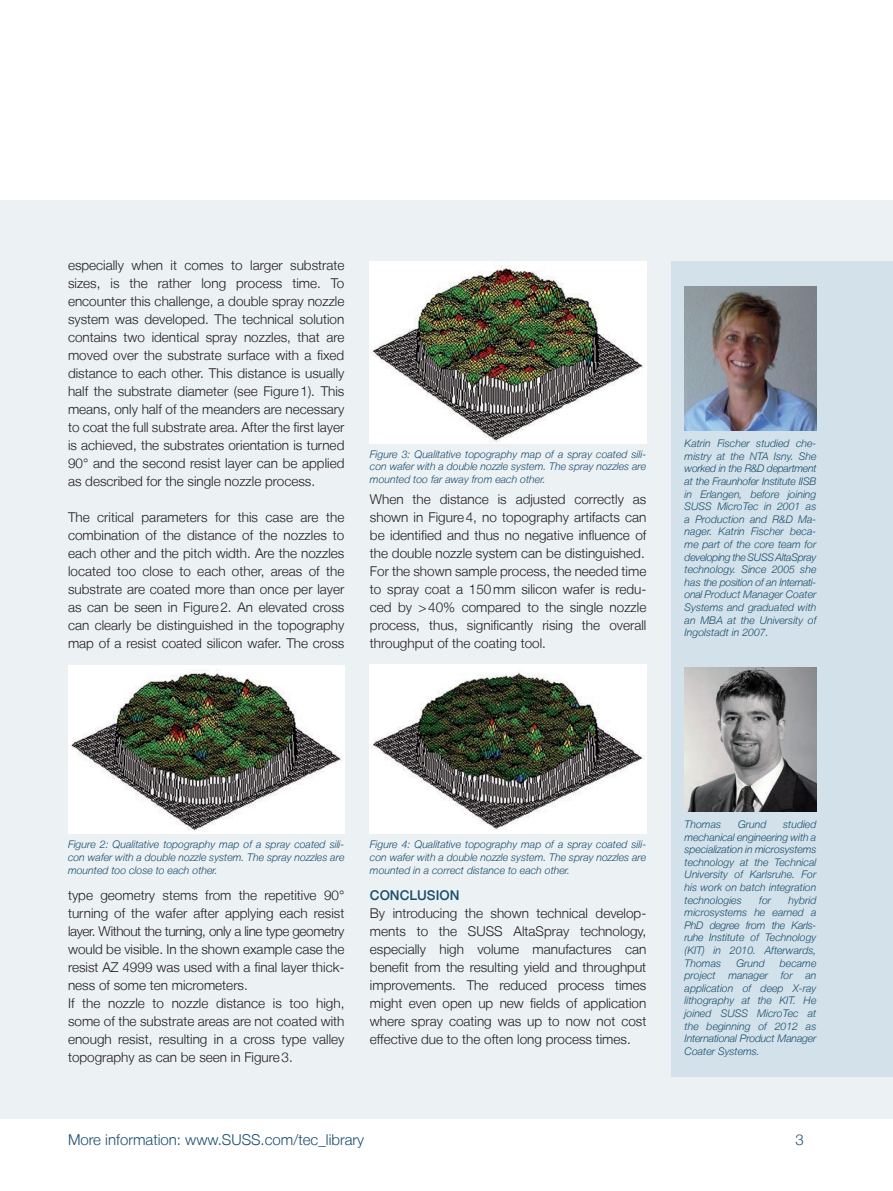
<style>
.page{position:relative;width:893px;height:1191px;background:#fff}
.page>*{position:absolute;margin:0;border:0;box-sizing:border-box;transform-origin:0 0}
.t1{font:300 15px "Helvetica Neue LT";color:#1a4e6e}
.t2{font:300 13.5px/18px "Helvetica Neue LT";color:#231f20;text-align:justify}
.t3{font:500 13.5px "Helvetica Neue LT";color:#1a4e6e}
.t4{font:italic 300 10.5px/12.6px "Helvetica Neue LT";color:#1a4e6e;text-align:justify}
</style>
<div class="page">
<div style="left:0;top:200px;width:893px;height:918px;background:#ecf1f4"></div>
<div style="left:672px;top:261px;width:221px;height:815px;background:#d3e2ea"></div>
<img style="left:685px;top:286px;width:131px;height:145px">
<img style="left:685px;top:667px;width:131px;height:144px">
<img style="left:68px;top:665px;width:276px;height:168px">
<img style="left:370px;top:261px;width:276px;height:182px">
<img style="left:370px;top:664px;width:276px;height:169px">
<p class="t2" style="left:68px;top:256px;width:278px">especially when it comes to larger substrate sizes, is the rather long process time. To encounter this challenge, a double spray nozzle system was developed. The technical solution contains two identical spray nozzles, that are moved over the substrate surface with a fixed distance to each other. This distance is usually half the substrate diameter (see Figure1). This means, only half of the meanders are necessary to coat the full substrate area. After the first layer is achieved, the substrates orientation is turned 90° and the second resist layer can be applied as described for the single nozzle process.</p>
<p class="t2" style="left:68px;top:508px;width:278px">The critical parameters for this case are the combination of the distance of the nozzles to each other and the pitch width. Are the nozzles located too close to each other, areas of the substrate are coated more than once per layer as can be seen in Figure2. An elevated cross can clearly be distinguished in the topography map of a resist coated silicon wafer. The cross</p>
<p class="t4" style="left:370px;top:447px;width:278px">Figure 3: Qualitative topography map of a spray coated sili&shy;con wafer with a double nozzle system. The spray nozzles are mounted too far away from each other.</p>
<p class="t2" style="left:370px;top:490px;width:278px;text-align:left">When the distance is adjusted correctly as shown in Figure4, no topography artifacts can be identified and thus no negative influence of the double nozzle system can be distinguished.<br>For the shown sample process, the needed time to spray coat a 150mm silicon wafer is redu&shy;ced by &gt;40% compared to the single nozzle process, thus, significantly rising the overall throughput of the coating tool.</p>
<p class="t4" style="left:685px;top:437px;width:133px">Katrin Fischer studied che&shy;mistry at the NTA Isny. She worked in the R&amp;D department at the Fraunhofer Institute IISB in Erlangen, before joining SUSS MicroTec in 2001 as a Production and R&amp;D Ma&shy;nager. Katrin Fischer beca&shy;me part of the core team for developing the SUSS AltaSpray technology. Since 2005 she has the position of an Internati&shy;onal Product Manager Coater Systems and graduated with an MBA at the University of Ingolstadt in 2007.</p>
<p class="t4" style="left:68px;top:838px;width:278px">Figure 2: Qualitative topography map of a spray coated sili&shy;con wafer with a double nozzle system. The spray nozzles are mounted too close to each other.</p>
<p class="t2" style="left:68px;top:886px;width:278px;text-align:left">type geometry stems from the repetitive 90° turning of the wafer after applying each resist layer. Without the turning, only a line type geometry would be visible. In the shown example case the resist AZ 4999 was used with a final layer thick&shy;ness of some ten micrometers.<br>If the nozzle to nozzle distance is too high, some of the substrate areas are not coated with enough resist, resulting in a cross type valley topography as can be seen in Figure3.</p>
<p class="t4" style="left:370px;top:838px;width:278px">Figure 4: Qualitative topography map of a spray coated sili&shy;con wafer with a double nozzle system. The spray nozzles are mounted in a correct distance to each other.</p>
<p class="t3" style="left:370px;top:887px;width:91px">CONCLUSION</p>
<p class="t2" style="left:370px;top:904px;width:278px">By introducing the shown technical develop&shy;ments to the SUSS AltaSpray technology, especially high volume manufactures can benefit from the resulting yield and throughput improvements. The reduced process times might even open up new fields of application where spray coating was up to now not cost effective due to the often long process times.</p>
<p class="t4" style="left:685px;top:818px;width:38px">Thomas</p>
<p class="t4" style="left:738px;top:818px;width:30px">Grund</p>
<p class="t4" style="left:685px;top:818px;width:133px;text-indent:99px">studied mechanical engineering with a specialization in microsystems technology at the Technical University of Karlsruhe. For his work on batch integration technologies</p>
<p class="t4" style="left:685px;top:893px;width:133px;text-indent:104px">hybrid microsystems he earned a PhD degree from the Karls&shy;ruhe Institute of Technology (KIT) in 2010. Afterwards, Thomas</p>
<p class="t4" style="left:759px;top:893px;width:13px">for</p>
<p class="t4" style="left:736px;top:956px;width:30px">Grund</p>
<p class="t4" style="left:685px;top:956px;width:133px;text-indent:95px">became project manager for an application of deep X-ray lithography at the KIT. He joined SUSS MicroTec at the beginning of 2012 as International Product Manager Coater Systems.</p>
<p class="t1" style="left:68px;top:1130px;width:298px">More information: www.SUSS.com/tec_library</p>
<p class="t1" style="left:795px;top:1130px;width:10px">3</p>
</div>
